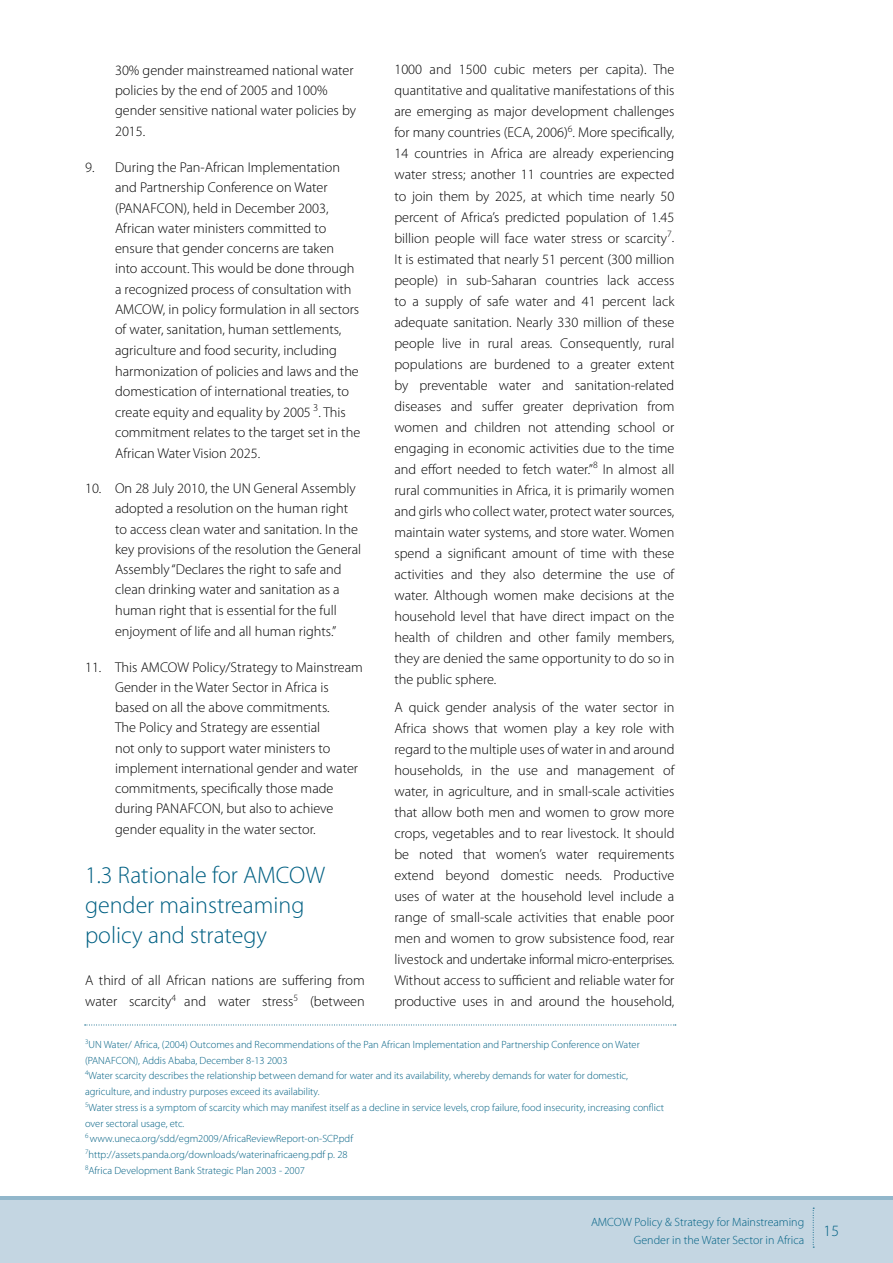
<style>
.page{position:relative;width:893px;height:1263px;background:#fff}
.page>*{position:absolute;margin:0;border:0;box-sizing:border-box;transform-origin:0 0}
.t1{font:300 24px/30px "Myriad Pro";color:#006083}
.t2{font:300 15.75px "Myriad Pro";color:#006083}
.t3{font:300 14.25px/21px "Myriad Pro";color:#000}
.t4{font:300 12px/18px "Myriad Pro";color:#006083;text-align:right}
.t5{font:300 10.5px/15.8px "Myriad Pro";color:#006083}
</style>
<div class="page">
<div style="left:0;top:1197px;width:893px;height:66px;background:#c4d6e2"></div>
<hr style="left:0;top:1196px;width:893px;height:3px;background:#92b7cb">
<svg style="left:813px;top:1208px;width:1px;height:40px"></svg>
<svg style="left:85px;top:1024px;width:591px;height:1px"></svg>
<p class="t3" style="left:115px;top:60px;width:243px;line-height:20.5px">30% gender mainstreamed national water policies by the end of 2005 and 100% gender sensitive national water policies by<br>2015.</p>
<p class="t3" style="left:115px;top:157px;width:247px;line-height:20.4px;text-indent:-30px">9. During the Pan-African Implementation and Partnership Conference on Water (PANAFCON), held in December 2003, African water ministers committed to ensure that gender concerns are taken into account. This would be done through a recognized process of consultation with AMCOW, in policy formulation in all sectors of water, sanitation, human settlements, agriculture and food security, including harmonization of policies and laws and the domestication of international treaties, to create equity and equality by 2005 <sup>3</sup>. This commitment relates to the target set in the African Water Vision 2025.</p>
<p class="t3" style="left:115px;top:478px;width:248px;line-height:20.4px;text-indent:-30px">10. On 28 July 2010, the UN General Assembly adopted a resolution on the human right to access clean water and sanitation. In the key provisions of the resolution the General Assembly “Declares the right to safe and clean drinking water and sanitation as a human right that is essential for the full enjoyment of life and all human rights.”</p>
<p class="t3" style="left:115px;top:657px;width:249px;line-height:20.2px;text-indent:-30px">11. This AMCOW Policy/Strategy to Mainstream Gender in the Water Sector in Africa is based on all the above commitments.<br>The Policy and Strategy are essential<br>not only to support water ministers to implement international gender and water commitments, specifically those made during PANAFCON, but also to achieve gender equality in the water sector.</p>
<h1 class="t1" style="left:85px;top:860px;width:242px">1.3 Rationale for AMCOW gender mainstreaming policy and strategy</h1>
<p class="t3" style="left:85px;top:970px;width:281px">A third of all African nations are suffering from water scarcity<sup>4</sup> and water stress<sup>5</sup> (between</p>
<p class="t3" style="left:394px;top:59px;width:282px;text-align:justify">1000 and 1500 cubic meters per capita). The quantitative and qualitative manifestations of this are emerging as major development challenges for many countries (ECA, 2006)<sup>6</sup>. More specifically, 14 countries in Africa are already experiencing water stress; another 11 countries are expected to join them by 2025, at which time nearly 50 percent of Africa’s predicted population of 1.45 billion people will face water stress or scarcity<sup>7</sup>.<br>It is estimated that nearly 51 percent (300 million people) in sub-Saharan countries lack access to a supply of safe water and 41 percent lack adequate sanitation. Nearly 330 million of these people live in rural areas. Consequently, rural populations are burdened to a greater extent by preventable water and sanitation-related diseases and suffer greater deprivation from women and children not attending school or engaging in economic activities due to the time and effort needed to fetch water.”<sup>8</sup> In almost all rural communities in Africa, it is primarily women and girls who collect water, protect water sources, maintain water systems, and store water. Women spend a significant amount of time with these activities and they also determine the use of water. Although women make decisions at the household level that have direct impact on the health of children and other family members, they are denied the same opportunity to do so in the public sphere.</p>
<p class="t3" style="left:394px;top:697px;width:282px;text-align:justify">A quick gender analysis of the water sector in Africa shows that women play a key role with regard to the multiple uses of water in and around households, in the use and management of water, in agriculture, and in small-scale activities that allow both men and women to grow more crops, vegetables and to rear livestock. It should be noted that women’s water requirements extend beyond domestic needs. Productive uses of water at the household level include a range of small-scale activities that enable poor men and women to grow subsistence food, rear livestock and undertake informal micro-enterprises.<br>Without access to sufficient and reliable water for productive uses in and around the household,</p>
<p class="t5" style="left:85px;top:1037px;width:581px"><sup>3</sup>UN Water/ Africa, (2004) Outcomes and Recommendations of the Pan African Implementation and Partnership Conference on Water (PANAFCON), Addis Ababa, December 8-13 2003<br><sup>4</sup>Water scarcity describes the relationship between demand for water and its availability, whereby demands for water for domestic, agriculture, and industry purposes exceed its availability.<br><sup>5</sup>Water stress is a symptom of scarcity which may manifest itself as a decline in service levels, crop failure, food insecurity, increasing conflict over sectoral usage, etc.<br><sup>6</sup> www.uneca.org/sdd/egm2009/AfricaReviewReport-on-SCP.pdf<br><sup>7</sup>http://assets.panda.org/downloads/waterinafricaeng.pdf p. 28<br><sup>8</sup>Africa Development Bank Strategic Plan 2003 - 2007</p>
<p class="t4" style="left:591px;top:1213px;width:215px">AMCOW Policy &amp; Strategy for Mainstreaming<br>Gender in the Water Sector in Africa</p>
<p class="t2" style="left:824px;top:1222px;width:17px">15</p>
</div>
